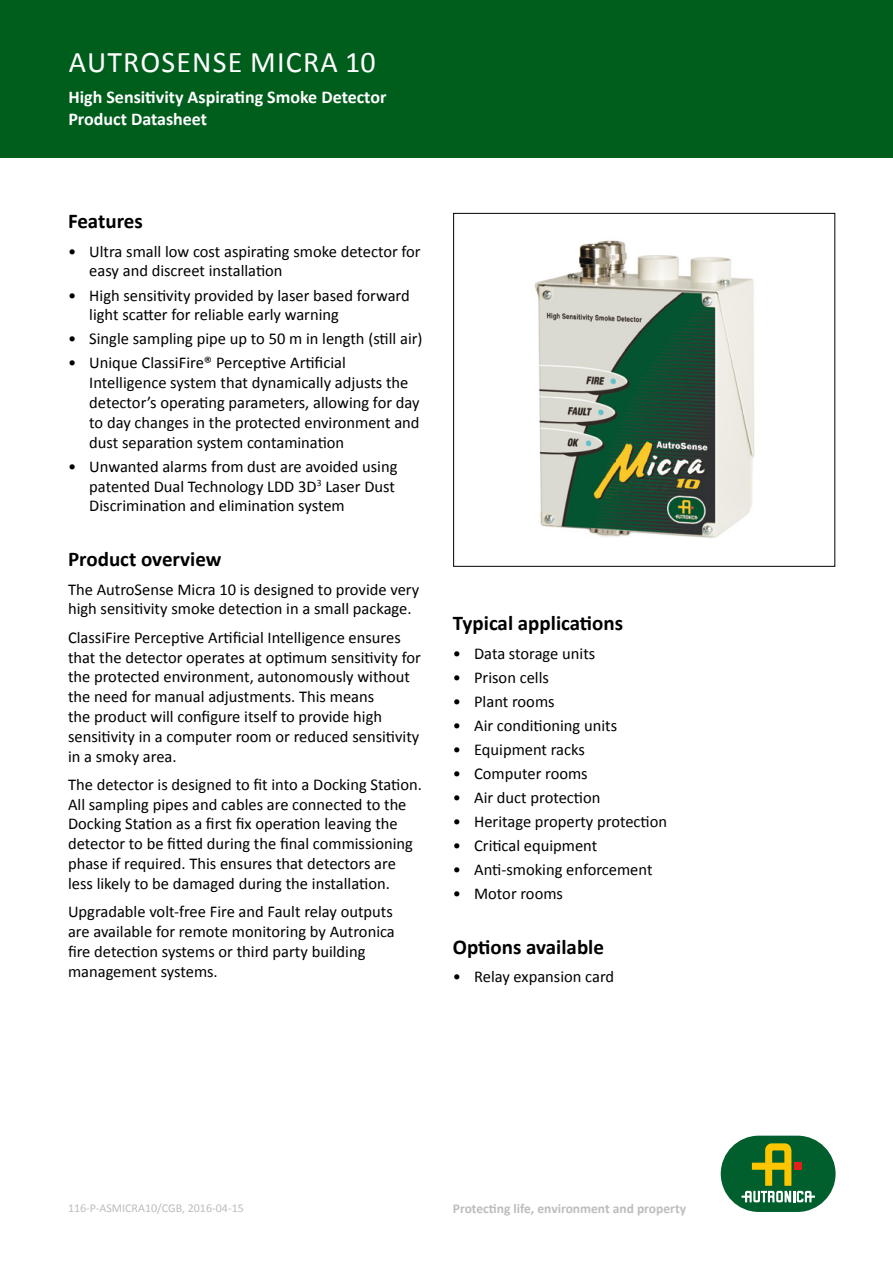
<style>
.page{position:relative;width:893px;height:1263px;background:#fff}
.page>*{position:absolute;margin:0;border:0;box-sizing:border-box;transform-origin:0 0}
.t1{font:30px "Calibri";letter-spacing:.04em;color:#fff}
.t2{font:700 21px "Calibri";color:#000}
.t3{font:700 18px/21.6px "Calibri";color:#fff}
.t4{font:16.5px/19.8px "Calibri";color:#000}
.t5{font:700 13.5px "Calibri";color:#bbbdbe}
.t6{font:12px "Calibri";color:#bbbdbe}
</style>
<div class="page">
<div style="left:0;top:0;width:893px;height:157px;background:#005e1d"></div>
<div style="left:721px;top:1136px;width:115px;height:76px;background:#005f2c;border-radius:38px"></div>
<svg style="left:741px;top:1143px;width:74px;height:59px"></svg>
<img style="left:534px;top:240px;width:221px;height:298px">
<div style="left:453px;top:213px;width:382px;height:354px;border:1px solid #000"></div>
<h1 class="t1" style="left:69px;top:44px;width:308px">AUTROSENSE MICRA 10</h1>
<p class="t3" style="left:68px;top:86px;width:320px">High Sensitivity Aspirating Smoke Detector<br>Product Datasheet</p>
<p class="t2" style="left:68px;top:208px;width:76px">Features</p>
<p class="t4" style="left:89px;top:241px;width:333px;text-indent:-21px">• Ultra small low cost aspirating smoke detector for easy and discreet installation</p>
<p class="t4" style="left:89px;top:285px;width:322px;text-indent:-21px">• High sensitivity provided by laser based forward light scatter for reliable early warning</p>
<p class="t4" style="left:68px;top:329px;width:356px">• Single sampling pipe up to 50 m in length (still air)</p>
<p class="t4" style="left:89px;top:353px;width:332px;text-indent:-21px">• Unique ClassiFire® Perceptive Artificial Intelligence system that dynamically adjusts the detector’s operating parameters, allowing for day to day changes in the protected environment and dust separation system contamination</p>
<p class="t4" style="left:89px;top:456px;width:310px;text-indent:-21px">• Unwanted alarms from dust are avoided using patented Dual Technology LDD 3D<sup>3</sup> Laser Dust<br>Discrimination and elimination system</p>
<p class="t2" style="left:68px;top:546px;width:155px">Product overview</p>
<p class="t4" style="left:68px;top:579px;width:353px">The AutroSense Micra 10 is designed to provide very high sensitivity smoke detection in a small package.</p>
<p class="t4" style="left:68px;top:627px;width:354px">ClassiFire Perceptive Artificial Intelligence ensures that the detector operates at optimum sensitivity for the protected environment, autonomously without the need for manual adjustments. This means<br>the product will configure itself to provide high sensitivity in a computer room or reduced sensitivity in a smoky area.</p>
<p class="t4" style="left:68px;top:774px;width:355px">The detector is designed to fit into a Docking Station.<br>All sampling pipes and cables are connected to the Docking Station as a first fix operation leaving the detector to be fitted during the final commissioning phase if required. This ensures that detectors are less likely to be damaged during the installation.</p>
<p class="t4" style="left:68px;top:902px;width:328px">Upgradable volt-free Fire and Fault relay outputs are available for remote monitoring by Autronica fire detection systems or third party building management systems.</p>
<p class="t2" style="left:453px;top:610px;width:172px">Typical applications</p>
<p class="t4" style="left:453px;top:643px;width:144px">• Data storage units</p>
<p class="t4" style="left:453px;top:667px;width:98px">• Prison cells</p>
<p class="t4" style="left:453px;top:691px;width:103px">• Plant rooms</p>
<p class="t4" style="left:453px;top:715px;width:166px">• Air conditioning units</p>
<p class="t4" style="left:453px;top:739px;width:134px">• Equipment racks</p>
<p class="t4" style="left:453px;top:763px;width:136px">• Computer rooms</p>
<p class="t4" style="left:453px;top:787px;width:149px">• Air duct protection</p>
<p class="t4" style="left:453px;top:812px;width:216px">• Heritage property protection</p>
<p class="t4" style="left:453px;top:836px;width:146px">• Critical equipment</p>
<p class="t4" style="left:453px;top:860px;width:201px">• Anti-smoking enforcement</p>
<p class="t4" style="left:453px;top:884px;width:112px">• Motor rooms</p>
<p class="t2" style="left:453px;top:934px;width:153px">Options available</p>
<p class="t4" style="left:453px;top:967px;width:163px">• Relay expansion card</p>
<p class="t6" style="left:68px;top:1201px;width:177px">116-P-ASMICRA10/CGB, 2016-04-15</p>
<p class="t5" style="left:453px;top:1200px;width:235px">Protecting life, environment and property</p>
</div>
